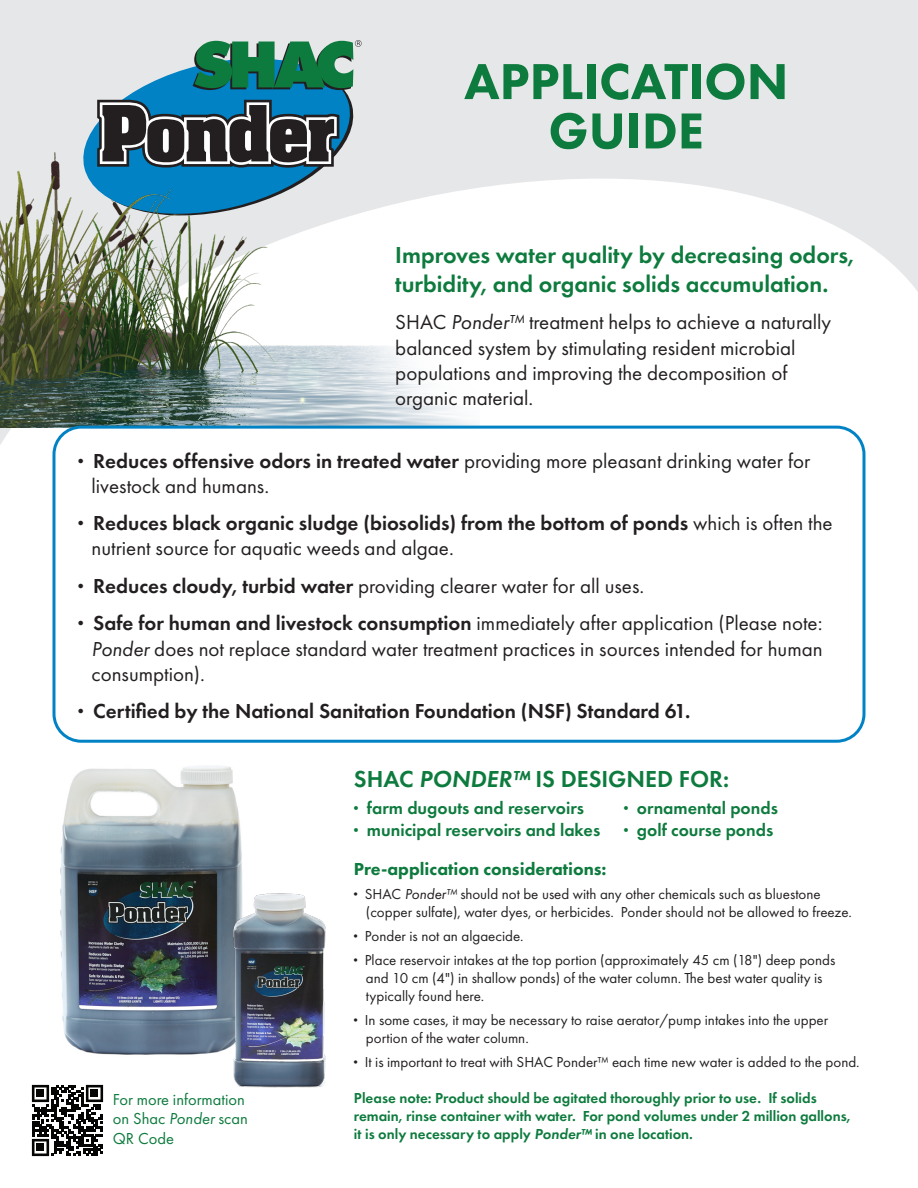
<style>
.page{position:relative;width:918px;height:1188px;background:#fff}
.page>*{position:absolute;margin:0;border:0;box-sizing:border-box;transform-origin:0 0}
.t1{font:800 52.35px/49.3px "Futura PT";color:#0e7b3e;text-align:center}
.t2{font:600 24px/28.8px "Futura PT";color:#0e7b3e}
.t3{font:21px/25.2px "Futura PT";color:#231f20}
.t4{font:600 21px/25.2px "Futura PT";color:#231f20}
.t5{font:600 18px "Futura PT";color:#0e7b3e}
.t6{font:800 18px "Futura PT";color:#0e7b3e}
.t7{font:16.5px/19.5px "Futura PT";color:#0e7b3e}
.t8{font:15px/18px "Futura PT";color:#231f20}
.t9{font:600 15px/18px "Futura PT";color:#0e7b3e}
.s1{font-style:italic}
.s2{font-weight:800}
.s3{font-weight:600}
.s4{font-weight:400}
</style>
<div class="page">
<svg style="left:0;top:0;width:918px;height:524px"></svg>
<svg style="left:75px;top:48px;width:118px;height:9px"></svg>
<svg style="left:193px;top:40px;width:169px;height:17px"></svg>
<img style="left:0;top:57px;width:479px;height:370px">
<img style="left:60px;top:737px;width:182px;height:318px">
<div style="left:52px;top:426px;width:813px;height:317px;border:3px solid #0082c5;border-radius:27px"></div>
<img style="left:205px;top:880px;width:121px;height:208px">
<svg style="left:32px;top:1085px;width:71px;height:71px"></svg>
<div style="left:37px;top:1090px;width:7px;height:7px;background:#050504"></div>
<div style="left:91px;top:1090px;width:7px;height:7px;background:#050504"></div>
<div style="left:37px;top:1144px;width:7px;height:7px;background:#050504"></div>
<h1 class="t1" style="left:464px;top:56px;width:326px">APPLICATION<br>GUIDE</h1>
<h2 class="t2" style="left:395px;top:241px;width:460px">Improves water quality by decreasing odors, turbidity, and organic solids accumulation.</h2>
<h3 class="t3" style="left:395px;top:310px;width:438px">SHAC <span class="s1">Ponder™</span> treatment helps to achieve a naturally balanced system by stimulating resident microbial populations and improving the decomposition of organic material.</h3>
<h3 class="t3" style="left:92px;top:448px;width:720px;text-indent:-14px"><span class="s2">·</span> <span class="s3">Reduces offensive odors in treated water</span> providing more pleasant drinking water for livestock and humans.</h3>
<h3 class="t4" style="left:92px;top:510px;width:742px;text-indent:-14px"><span class="s2">·</span> Reduces black organic sludge (biosolids) from the bottom of ponds <span class="s4">which is often the nutrient source for aquatic weeds and algae.</span></h3>
<h3 class="t3" style="left:78px;top:567px;width:746px;line-height:37.5px"><span class="s2">·</span> <span class="s3">Reduces cloudy, turbid water</span> providing clearer water for all uses.<br><span class="s2">·</span> <span class="s3">Safe for human and livestock consumption</span> immediately after application (Please note:</h3>
<h3 class="t3" style="left:92px;top:636px;width:733px"><span class="s1">Ponder</span> does not replace standard water treatment practices in sources intended for human consumption).</h3>
<h3 class="t4" style="left:78px;top:698px;width:614px"><span class="s2">·</span> Certified by the National Sanitation Foundation (NSF) Standard 61.</h3>
<p class="t7" style="left:113px;top:1090px;width:137px">For more information on Shac <span class="s1">Ponder</span> scan<br>QR Code</p>
<h2 class="t2" style="left:354px;top:765px;width:377px">SHAC <span class="s1">PONDER™</span> IS DESIGNED FOR:</h2>
<p class="t5" style="left:354px;top:797px;width:232px"><span class="s2">·</span> farm dugouts and reservoirs</p>
<p class="t5" style="left:624px;top:797px;width:156px"><span class="s2">·</span> ornamental ponds</p>
<p class="t5" style="left:354px;top:819px;width:248px"><span class="s2">·</span> municipal reservoirs and lakes</p>
<p class="t5" style="left:624px;top:819px;width:151px"><span class="s2">·</span> golf course ponds</p>
<p class="t6" style="left:354px;top:858px;width:254px">Pre-application considerations:</p>
<p class="t8" style="left:366px;top:885px;width:488px;text-indent:-12px"><span class="s2">·</span> SHAC <span class="s1">Ponder™</span> should not be used with any other chemicals such as bluestone (copper sulfate), water dyes, or herbicides. Ponder should not be allowed to freeze.</p>
<p class="t8" style="left:354px;top:924px;width:483px;line-height:24px"><span class="s2">·</span> Ponder is not an algaecide.<br><span class="s2">·</span> Place reservoir intakes at the top portion (approximately 45 cm (18") deep ponds</p>
<p class="t8" style="left:366px;top:969px;width:458px">and 10 cm (4") in shallow ponds) of the water column. The best water quality is typically found here.</p>
<p class="t8" style="left:366px;top:1011px;width:464px;text-indent:-12px"><span class="s2">·</span> In some cases, it may be necessary to raise aerator/pump intakes into the upper portion of the water column.</p>
<p class="t8" style="left:354px;top:1053px;width:507px"><span class="s2">·</span> It is important to treat with SHAC Ponder™ each time new water is added to the pond.</p>
<p class="t9" style="left:354px;top:1089px;width:498px">Please note: Product should be agitated thoroughly prior to use. If solids remain, rinse container with water. For pond volumes under 2 million gallons, it is only necessary to apply <span class="s1">Ponder™</span> in one location.</p>
</div>
